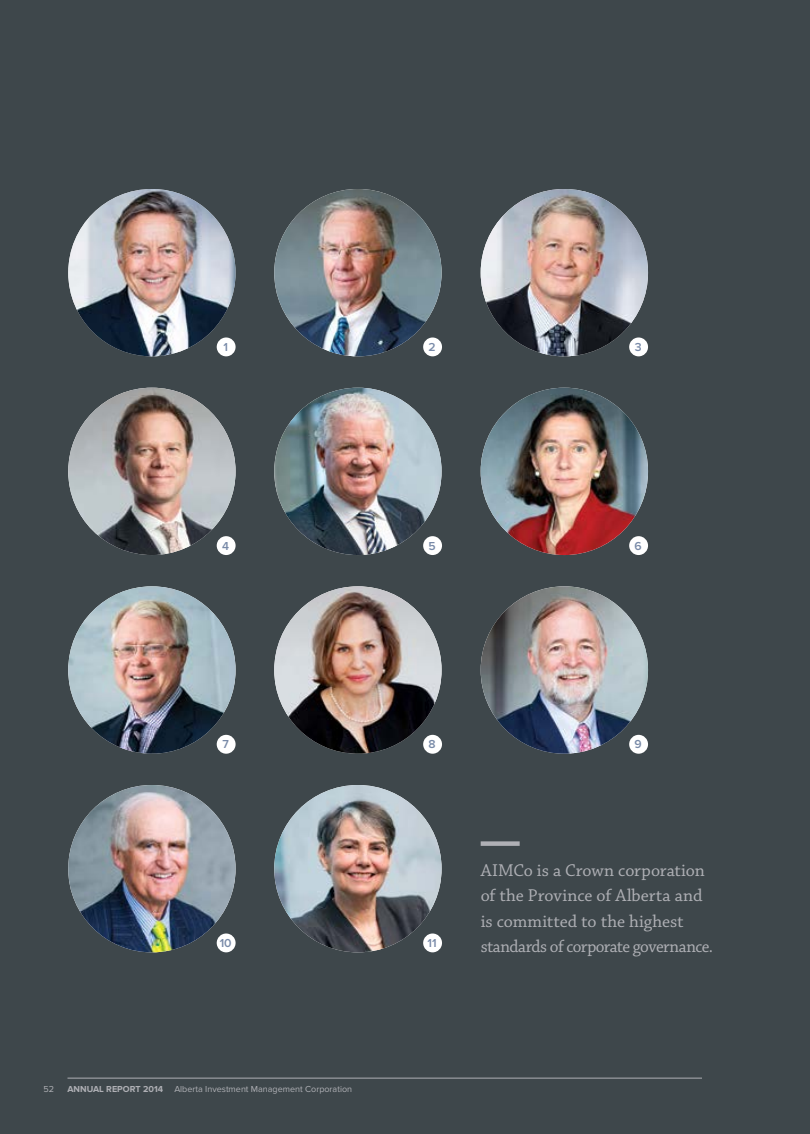
<style>
.page{position:relative;width:810px;height:1134px;background:#3e474b}
.page>*{position:absolute;margin:0;border:0;box-sizing:border-box;transform-origin:0 0}
.t1{font:18px/25.5px "Chaparral Pro";letter-spacing:-.01em;color:#afb0b5}
.t2{font:600 12px "Proxima Nova";color:#788aa8}
.t3{font:9px "Proxima Nova";color:#afb0b5}
.t4{font:700 9px "Proxima Nova";color:#afb0b5}
</style>
<div class="page">
<img style="left:68px;top:189px;width:168px;height:167px;border-radius:84px">
<img style="left:68px;top:586px;width:168px;height:168px;border-radius:84px">
<img style="left:68px;top:785px;width:168px;height:167px;border-radius:84px">
<img style="left:274px;top:586px;width:168px;height:168px;border-radius:84px">
<img style="left:274px;top:785px;width:168px;height:167px;border-radius:84px">
<img style="left:274px;top:189px;width:168px;height:167px;border-radius:84px">
<img style="left:481px;top:189px;width:167px;height:167px;border-radius:84px">
<img style="left:274px;top:388px;width:168px;height:167px;border-radius:84px">
<img style="left:481px;top:388px;width:167px;height:167px;border-radius:84px">
<img style="left:68px;top:388px;width:168px;height:167px;border-radius:84px">
<img style="left:481px;top:586px;width:167px;height:168px;border-radius:84px">
<div style="left:217px;top:337px;width:19px;height:19px;background:#fff;border-radius:50%"></div>
<div style="left:217px;top:735px;width:19px;height:19px;background:#fff;border-radius:50%"></div>
<div style="left:217px;top:934px;width:19px;height:18px;background:#fff;border-radius:50%"></div>
<div style="left:423px;top:735px;width:19px;height:19px;background:#fff;border-radius:50%"></div>
<div style="left:423px;top:934px;width:19px;height:18px;background:#fff;border-radius:50%"></div>
<div style="left:423px;top:337px;width:19px;height:19px;background:#fff;border-radius:50%"></div>
<div style="left:629px;top:337px;width:19px;height:19px;background:#fff;border-radius:50%"></div>
<div style="left:423px;top:536px;width:19px;height:19px;background:#fff;border-radius:50%"></div>
<div style="left:629px;top:536px;width:19px;height:19px;background:#fff;border-radius:50%"></div>
<div style="left:217px;top:536px;width:19px;height:19px;background:#fff;border-radius:50%"></div>
<div style="left:629px;top:735px;width:19px;height:19px;background:#fff;border-radius:50%"></div>
<div style="left:481px;top:841px;width:39px;height:5px;background:#afb0b5"></div>
<hr style="left:68px;top:1078px;width:634px;height:1px;background:#afb0b5">
<p class="t2" style="left:223px;top:340px;width:6px">1</p>
<p class="t2" style="left:429px;top:340px;width:9px">2</p>
<p class="t2" style="left:635px;top:340px;width:8px">3</p>
<p class="t2" style="left:222px;top:539px;width:8px">4</p>
<p class="t2" style="left:429px;top:539px;width:9px">5</p>
<p class="t2" style="left:635px;top:539px;width:9px">6</p>
<p class="t2" style="left:223px;top:737px;width:8px">7</p>
<p class="t2" style="left:220px;top:936px;width:13px">10</p>
<p class="t3" style="left:44px;top:1084px;width:12px">52</p>
<p class="t4" style="left:68px;top:1084px;width:97px">ANNUAL REPORT 2014</p>
<p class="t3" style="left:174px;top:1084px;width:179px">Alberta Investment Management Corporation</p>
<p class="t2" style="left:429px;top:737px;width:9px">8</p>
<p class="t2" style="left:635px;top:737px;width:9px">9</p>
<p class="t2" style="left:428px;top:936px;width:11px">11</p>
<p class="t1" style="left:481px;top:858px;width:234px">AIMCo is a Crown corporation of the Province of Alberta and is committed to the highest standards of corporate governance.</p>
</div>
